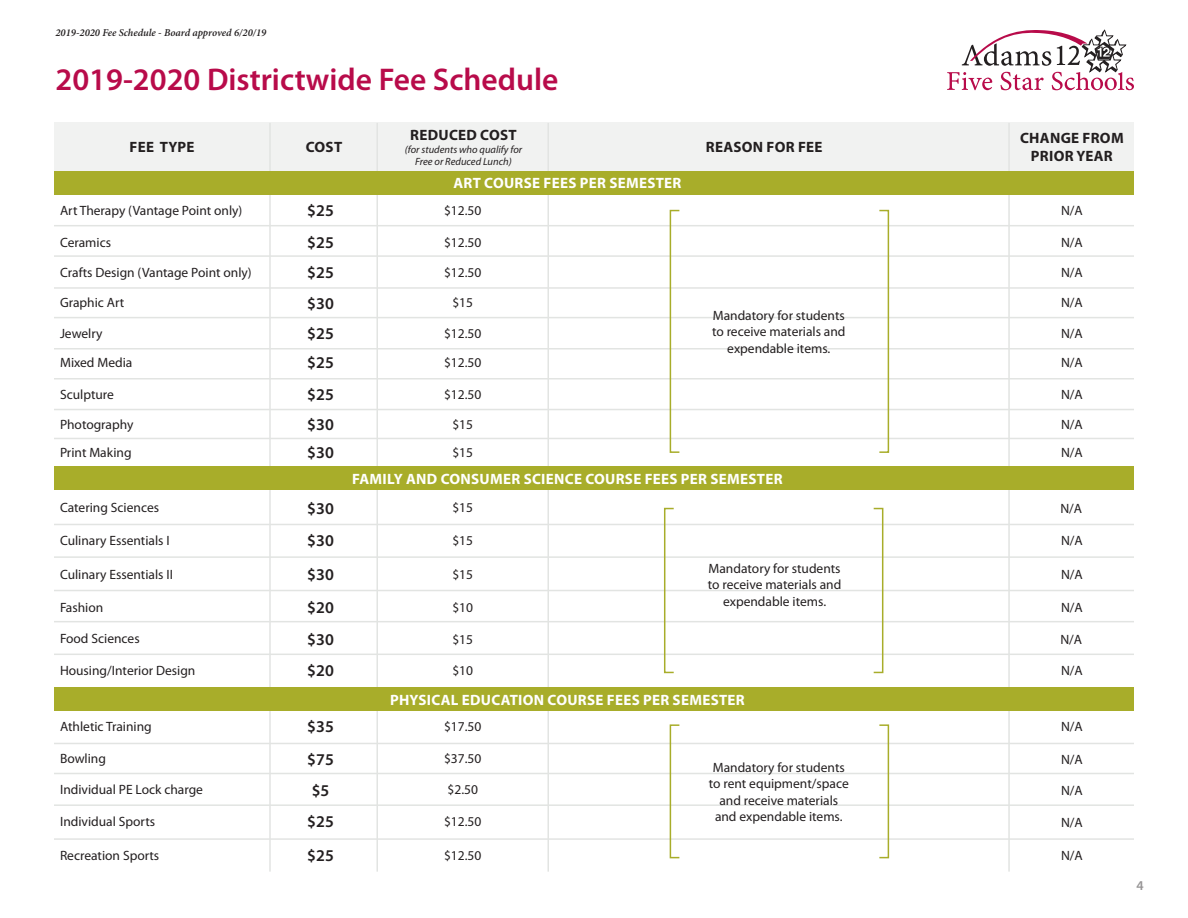
<style>
.page{position:relative;width:1188px;height:918px;background:#fff}
.page>*{position:absolute;margin:0;border:0;box-sizing:border-box;transform-origin:0 0}
.t1{font:600 31.5px "Myriad Pro";color:#b80b4a}
.t2{font:600 16.5px "Myriad Pro";color:#231f20}
.t3{font:700 15px "Myriad Pro";letter-spacing:.02em;color:#fff}
.t4{font:700 15px/18px "Myriad Pro";letter-spacing:.02em;color:#231f20;text-align:center}
.t5{font:13.5px/16.2px "Myriad Pro";color:#231f20;text-align:center}
.t6{font:600 13.5px "Myriad Pro";color:#231f20}
.t7{font:italic 10.5px/12.6px "Myriad Pro";color:#231f20;text-align:center}
.t8{font:italic 600 10.5px "Minion Pro";color:#231f20}
</style>
<div class="page">
<div style="left:55px;top:122px;width:1079px;height:49px;background:#f1f2f1"></div>
<hr style="left:269px;top:123px;width:2px;height:749px;background:#e2e4e2">
<hr style="left:376px;top:123px;width:2px;height:749px;background:#e2e4e2">
<hr style="left:548px;top:123px;width:1px;height:749px;background:#e2e4e2">
<hr style="left:1008px;top:123px;width:2px;height:749px;background:#e2e4e2">
<svg style="left:947px;top:30px;width:187px;height:60px"></svg>
<div style="left:55px;top:171px;width:1079px;height:24px;background:#a8ad2a"></div>
<div style="left:55px;top:466px;width:1079px;height:24px;background:#a8ad2a"></div>
<div style="left:55px;top:687px;width:1079px;height:24px;background:#a8ad2a"></div>
<hr style="left:54px;top:255px;width:1080px;height:2px;background:#e2e4e2">
<hr style="left:54px;top:524px;width:1080px;height:1px;background:#e2e4e2">
<hr style="left:54px;top:743px;width:1080px;height:1px;background:#e2e4e2">
<hr style="left:54px;top:773px;width:1080px;height:1px;background:#e2e4e2">
<hr style="left:54px;top:348px;width:1080px;height:2px;background:#e2e4e2">
<hr style="left:54px;top:556px;width:1080px;height:2px;background:#e2e4e2">
<hr style="left:54px;top:654px;width:1080px;height:1px;background:#e2e4e2">
<hr style="left:54px;top:838px;width:1080px;height:2px;background:#e2e4e2">
<hr style="left:54px;top:317px;width:1080px;height:1px;background:#e2e4e2">
<hr style="left:54px;top:590px;width:1080px;height:1px;background:#e2e4e2">
<hr style="left:54px;top:621px;width:1080px;height:1px;background:#e2e4e2">
<hr style="left:54px;top:804px;width:1080px;height:2px;background:#e2e4e2">
<hr style="left:54px;top:287px;width:1080px;height:2px;background:#e2e4e2">
<hr style="left:54px;top:378px;width:1080px;height:2px;background:#e2e4e2">
<hr style="left:54px;top:409px;width:1080px;height:1px;background:#e2e4e2">
<hr style="left:54px;top:225px;width:1080px;height:1px;background:#e2e4e2">
<hr style="left:54px;top:438px;width:1080px;height:1px;background:#e2e4e2">
<div style="left:664px;top:508px;width:10px;height:165px;border:2px solid #a8ad2a"></div>
<div style="left:873px;top:508px;width:10px;height:165px;border:2px solid #a8ad2a"></div>
<div style="left:670px;top:724px;width:10px;height:134px;border:2px solid #a8ad2a"></div>
<div style="left:879px;top:724px;width:10px;height:134px;border:2px solid #a8ad2a"></div>
<div style="left:670px;top:210px;width:10px;height:243px;border:2px solid #a8ad2a"></div>
<div style="left:879px;top:210px;width:10px;height:243px;border:2px solid #a8ad2a"></div>
<p class="t8" style="left:56px;top:27px;width:212px">2019-2020 Fee Schedule - Board approved 6/20/19</p>
<h1 class="t1" style="left:56px;top:62px;width:504px">2019-2020 Districtwide Fee Schedule</h1>
<p class="t4" style="left:410px;top:126px;width:108px">REDUCED COST</p>
<p class="t7" style="left:405px;top:143px;width:119px">(for students who qualify for<br>Free or Reduced Lunch)</p>
<p class="t4" style="left:129px;top:139px;width:67px">FEE TYPE</p>
<p class="t4" style="left:306px;top:139px;width:38px">COST</p>
<p class="t4" style="left:706px;top:139px;width:118px">REASON FOR FEE</p>
<p class="t4" style="left:1020px;top:130px;width:105px">CHANGE FROM<br>PRIOR YEAR</p>
<p class="t3" style="left:453px;top:175px;width:230px">ART COURSE FEES PER SEMESTER</p>
<p class="t5" style="left:60px;top:202px;width:184px">Art Therapy (Vantage Point only)</p>
<p class="t2" style="left:307px;top:201px;width:28px">$25</p>
<p class="t5" style="left:444px;top:202px;width:39px">$12.50</p>
<p class="t5" style="left:1061px;top:202px;width:23px">N/A</p>
<p class="t5" style="left:60px;top:234px;width:53px">Ceramics</p>
<p class="t2" style="left:307px;top:233px;width:28px">$25</p>
<p class="t5" style="left:444px;top:234px;width:39px">$12.50</p>
<p class="t5" style="left:1061px;top:234px;width:23px">N/A</p>
<p class="t5" style="left:60px;top:265px;width:193px">Crafts Design (Vantage Point only)</p>
<p class="t2" style="left:307px;top:264px;width:28px">$25</p>
<p class="t5" style="left:444px;top:265px;width:39px">$12.50</p>
<p class="t5" style="left:1061px;top:265px;width:23px">N/A</p>
<p class="t5" style="left:60px;top:295px;width:66px">Graphic Art</p>
<p class="t2" style="left:307px;top:294px;width:28px">$30</p>
<p class="t5" style="left:452px;top:295px;width:22px">$15</p>
<p class="t5" style="left:60px;top:326px;width:44px">Jewelry</p>
<p class="t2" style="left:307px;top:325px;width:28px">$25</p>
<p class="t5" style="left:444px;top:326px;width:39px">$12.50</p>
<p class="t5" style="left:60px;top:355px;width:74px">Mixed Media</p>
<p class="t2" style="left:307px;top:354px;width:28px">$25</p>
<p class="t5" style="left:444px;top:355px;width:39px">$12.50</p>
<p class="t5" style="left:712px;top:308px;width:135px">Mandatory for students to receive materials and expendable items.</p>
<p class="t5" style="left:1061px;top:295px;width:23px">N/A</p>
<p class="t5" style="left:1061px;top:326px;width:23px">N/A</p>
<p class="t5" style="left:1061px;top:355px;width:23px">N/A</p>
<p class="t5" style="left:60px;top:386px;width:56px">Sculpture</p>
<p class="t2" style="left:307px;top:385px;width:28px">$25</p>
<p class="t5" style="left:444px;top:386px;width:39px">$12.50</p>
<p class="t5" style="left:1061px;top:386px;width:23px">N/A</p>
<p class="t5" style="left:60px;top:417px;width:75px">Photography</p>
<p class="t2" style="left:307px;top:415px;width:28px">$30</p>
<p class="t5" style="left:452px;top:417px;width:22px">$15</p>
<p class="t5" style="left:1061px;top:417px;width:23px">N/A</p>
<p class="t5" style="left:60px;top:445px;width:73px">Print Making</p>
<p class="t2" style="left:307px;top:444px;width:28px">$30</p>
<p class="t5" style="left:452px;top:445px;width:22px">$15</p>
<p class="t5" style="left:1061px;top:445px;width:23px">N/A</p>
<p class="t3" style="left:352px;top:471px;width:432px">FAMILY AND CONSUMER SCIENCE COURSE FEES PER SEMESTER</p>
<p class="t5" style="left:60px;top:500px;width:101px">Catering Sciences</p>
<p class="t2" style="left:307px;top:499px;width:28px">$30</p>
<p class="t5" style="left:452px;top:500px;width:22px">$15</p>
<p class="t5" style="left:1060px;top:500px;width:23px">N/A</p>
<p class="t5" style="left:60px;top:532px;width:111px">Culinary Essentials I</p>
<p class="t2" style="left:307px;top:531px;width:28px">$30</p>
<p class="t5" style="left:452px;top:532px;width:22px">$15</p>
<p class="t5" style="left:1061px;top:532px;width:23px">N/A</p>
<p class="t5" style="left:60px;top:567px;width:114px">Culinary Essentials II</p>
<p class="t5" style="left:60px;top:599px;width:45px">Fashion</p>
<p class="t2" style="left:307px;top:565px;width:28px">$30</p>
<p class="t2" style="left:307px;top:598px;width:28px">$20</p>
<p class="t5" style="left:452px;top:566px;width:22px">$15</p>
<p class="t5" style="left:452px;top:599px;width:22px">$10</p>
<p class="t5" style="left:708px;top:561px;width:135px">Mandatory for students to receive materials and expendable items.</p>
<p class="t5" style="left:1061px;top:567px;width:23px">N/A</p>
<p class="t5" style="left:1061px;top:599px;width:23px">N/A</p>
<p class="t5" style="left:60px;top:631px;width:81px">Food Sciences</p>
<p class="t2" style="left:307px;top:630px;width:28px">$30</p>
<p class="t5" style="left:452px;top:631px;width:22px">$15</p>
<p class="t5" style="left:1060px;top:632px;width:23px">N/A</p>
<p class="t5" style="left:60px;top:663px;width:137px">Housing/Interior Design</p>
<p class="t2" style="left:307px;top:662px;width:28px">$20</p>
<p class="t5" style="left:452px;top:663px;width:22px">$10</p>
<p class="t5" style="left:1061px;top:663px;width:23px">N/A</p>
<p class="t3" style="left:390px;top:691px;width:356px">PHYSICAL EDUCATION COURSE FEES PER SEMESTER</p>
<p class="t5" style="left:60px;top:719px;width:93px">Athletic Training</p>
<p class="t2" style="left:307px;top:717px;width:28px">$35</p>
<p class="t5" style="left:444px;top:719px;width:39px">$17.50</p>
<p class="t5" style="left:1061px;top:719px;width:23px">N/A</p>
<p class="t5" style="left:60px;top:751px;width:48px">Bowling</p>
<p class="t2" style="left:307px;top:750px;width:28px">$75</p>
<p class="t5" style="left:444px;top:751px;width:39px">$37.50</p>
<p class="t5" style="left:60px;top:782px;width:145px">Individual PE Lock charge</p>
<p class="t2" style="left:312px;top:781px;width:19px">$5</p>
<p class="t5" style="left:448px;top:782px;width:32px">$2.50</p>
<p class="t5" style="left:60px;top:814px;width:97px">Individual Sports</p>
<p class="t2" style="left:307px;top:812px;width:28px">$25</p>
<p class="t5" style="left:444px;top:814px;width:39px">$12.50</p>
<p class="t5" style="left:709px;top:760px;width:141px">Mandatory for students to rent equipment/space and receive materials and expendable items.</p>
<p class="t5" style="left:1061px;top:752px;width:23px">N/A</p>
<p class="t5" style="left:1061px;top:782px;width:23px">N/A</p>
<p class="t5" style="left:1061px;top:815px;width:23px">N/A</p>
<p class="t5" style="left:60px;top:848px;width:101px">Recreation Sports</p>
<p class="t2" style="left:307px;top:846px;width:28px">$25</p>
<p class="t5" style="left:444px;top:848px;width:39px">$12.50</p>
<p class="t5" style="left:1061px;top:848px;width:23px">N/A</p>
<p class="t6" style="left:1136px;top:878px;width:9px">4</p>
</div>
